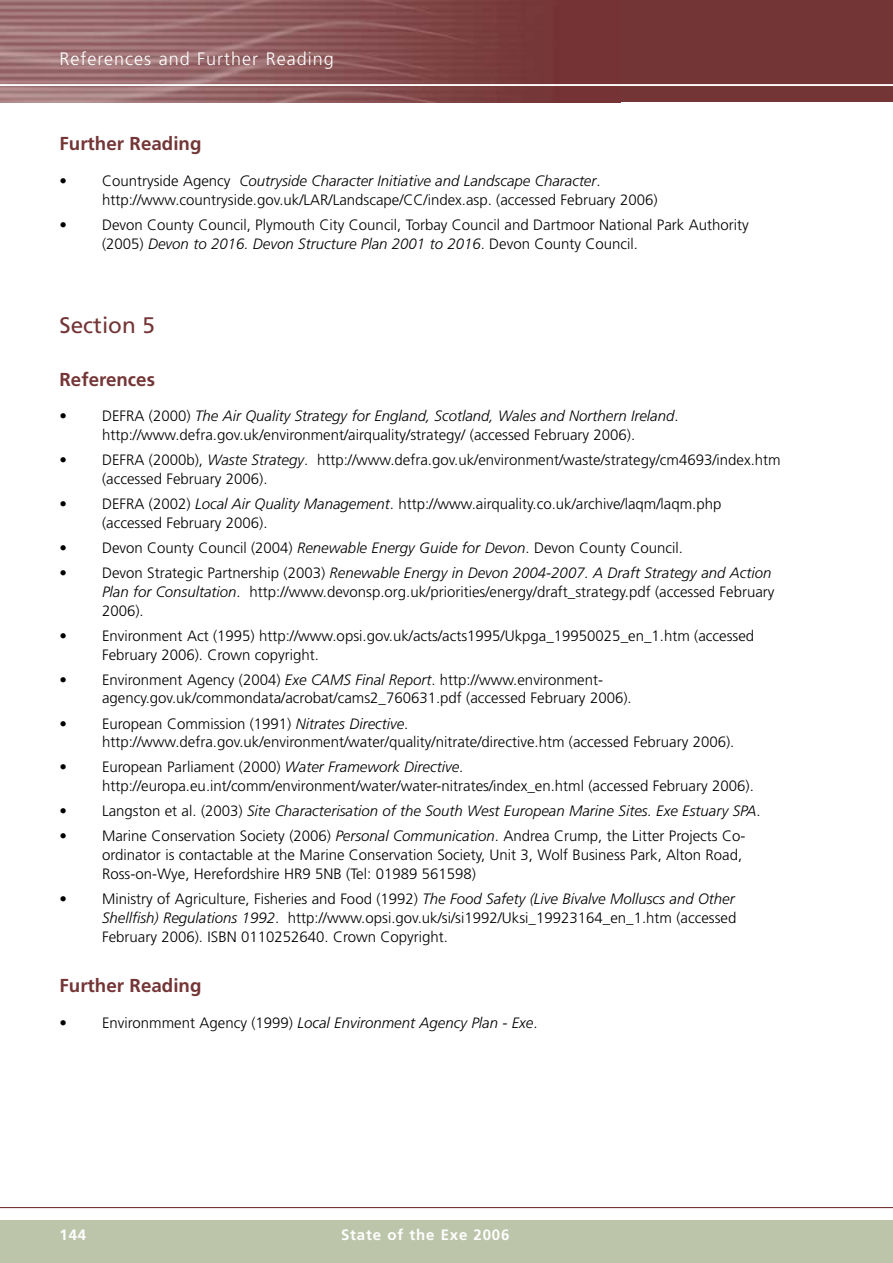
<style>
.page{position:relative;width:893px;height:1263px;background:#fff}
.page>*{position:absolute;margin:0;border:0;box-sizing:border-box;transform-origin:0 0}
.t1{font:22.5px "Frutiger";color:#743536}
.t2{font:700 18.75px "Frutiger";color:#743536}
.t3{font:300 18px "Frutiger";letter-spacing:.055em;color:#fff}
.t4{font:300 15px/18.8px "Frutiger";color:#000}
.t5{font:italic 300 15px "Frutiger";color:#000}
.t6{font:700 15px "Frutiger";letter-spacing:.055em;color:#fff}
.s1{font-style:italic}
.s2{font-style:normal}
</style>
<div class="page">
<div style="left:0;top:1220px;width:893px;height:43px;background:#bcc5aa"></div>
<div style="left:0;top:0;width:893px;height:102px;background:#743536"></div>
<img style="left:0;top:0;width:498px;height:102px">
<hr style="left:0;top:1207px;width:893px;height:1px;background:#743536">
<hr style="left:0;top:84px;width:893px;height:2px;background:#fff">
<p class="t3" style="left:60px;top:51px;width:276px">References and Further Reading</p>
<p class="t2" style="left:60px;top:136px;width:143px">Further Reading</p>
<p class="t4" style="left:102px;top:172px;width:557px;text-indent:-43px">• Countryside Agency <span class="s1">Coutryside Character Initiative and Landscape Character</span>. http://www.countryside.gov.uk/LAR/Landscape/CC/index.asp. (accessed February 2006)</p>
<p class="t4" style="left:102px;top:216px;width:648px;text-indent:-43px">• Devon County Council, Plymouth City Council, Torbay Council and Dartmoor National Park Authority (2005) <span class="s1">Devon to 2016. Devon Structure Plan 2001 to 2016</span>. Devon County Council.</p>
<h1 class="t1" style="left:60px;top:316px;width:97px">Section 5</h1>
<p class="t2" style="left:60px;top:372px;width:97px">References</p>
<p class="t4" style="left:60px;top:408px;width:620px;text-align:center">• DEFRA (2000) <span class="s1">The Air Quality Strategy for England, Scotland, Wales and Northern Ireland</span>. http://www.defra.gov.uk/environment/airquality/strategy/ (accessed February 2006).</p>
<p class="t4" style="left:102px;top:452px;width:680px;text-indent:-43px">• DEFRA (2000b), <span class="s1">Waste Strategy</span>. http://www.defra.gov.uk/environment/waste/strategy/cm4693/index.htm (accessed February 2006).</p>
<p class="t4" style="left:102px;top:496px;width:621px;text-indent:-43px">• DEFRA (2002) <span class="s1">Local Air Quality Management</span>. http://www.airquality.co.uk/archive/laqm/laqm.php (accessed February 2006).</p>
<p class="t4" style="left:60px;top:540px;width:625px">• Devon County Council (2004) <span class="s1">Renewable Energy Guide for Devon</span>. Devon County Council.</p>
<p class="t4" style="left:102px;top:565px;width:674px;text-indent:-43px">• Devon Strategic Partnership (2003) <span class="s1">Renewable Energy in Devon 2004-2007. A Draft Strategy and Action<br>Plan for Consultation</span>. http://www.devonsp.org.uk/priorities/energy/draft_strategy.pdf (accessed February<br>2006).</p>
<p class="t4" style="left:102px;top:627px;width:654px;text-indent:-43px">• Environment Act (1995) http://www.opsi.gov.uk/acts/acts1995/Ukpga_19950025_en_1.htm (accessed<br>February 2006). Crown copyright.</p>
<p class="t4" style="left:102px;top:671px;width:531px;text-indent:-43px">• Environment Agency (2004) <span class="s1">Exe CAMS Final Report</span>. http://www.environment&shy;agency.gov.uk/commondata/acrobat/cams2_760631.pdf (accessed February 2006).</p>
<p class="t4" style="left:102px;top:715px;width:634px;text-indent:-43px">• European Commission (1991) <span class="s1">Nitrates Directive</span>. http://www.defra.gov.uk/environment/water/quality/nitrate/directive.htm (accessed February 2006).</p>
<p class="t4" style="left:102px;top:759px;width:653px;text-indent:-43px">• European Parliament (2000) <span class="s1">Water Framework Directive</span>. http://europa.eu.int/comm/environment/water/water-nitrates/index_en.html (accessed February 2006).</p>
<p class="t5" style="left:60px;top:805px;width:703px"><span class="s2">• Langston et al. (2003)</span> Site Characterisation of the South West European Marine Sites. Exe Estuary SPA<span class="s2">.</span></p>
<p class="t4" style="left:102px;top:828px;width:645px;text-indent:-43px">• Marine Conservation Society (2006) <span class="s1">Personal Communication</span>. Andrea Crump, the Litter Projects Co&shy;ordinator is contactable at the Marine Conservation Society, Unit 3, Wolf Business Park, Alton Road,<br>Ross-on-Wye, Herefordshire HR9 5NB (Tel: 01989 561598)</p>
<p class="t4" style="left:102px;top:891px;width:636px;text-align:justify;text-indent:-43px">• Ministry of Agriculture, Fisheries and Food (1992) <span class="s1">The Food Safety (Live Bivalve Molluscs and Other Shellfish) Regulations 1992</span>. http://www.opsi.gov.uk/si/si1992/Uksi_19923164_en_1.htm (accessed February 2006). ISBN 0110252640. Crown Copyright.</p>
<p class="t2" style="left:60px;top:978px;width:143px">Further Reading</p>
<p class="t5" style="left:60px;top:1017px;width:480px"><span class="s2">• Environmment Agency (1999)</span> Local Environment Agency Plan - Exe<span class="s2">.</span></p>
<p class="t6" style="left:60px;top:1229px;width:28px">144</p>
<p class="t6" style="left:341px;top:1229px;width:170px">State of the Exe 2006</p>
</div>
